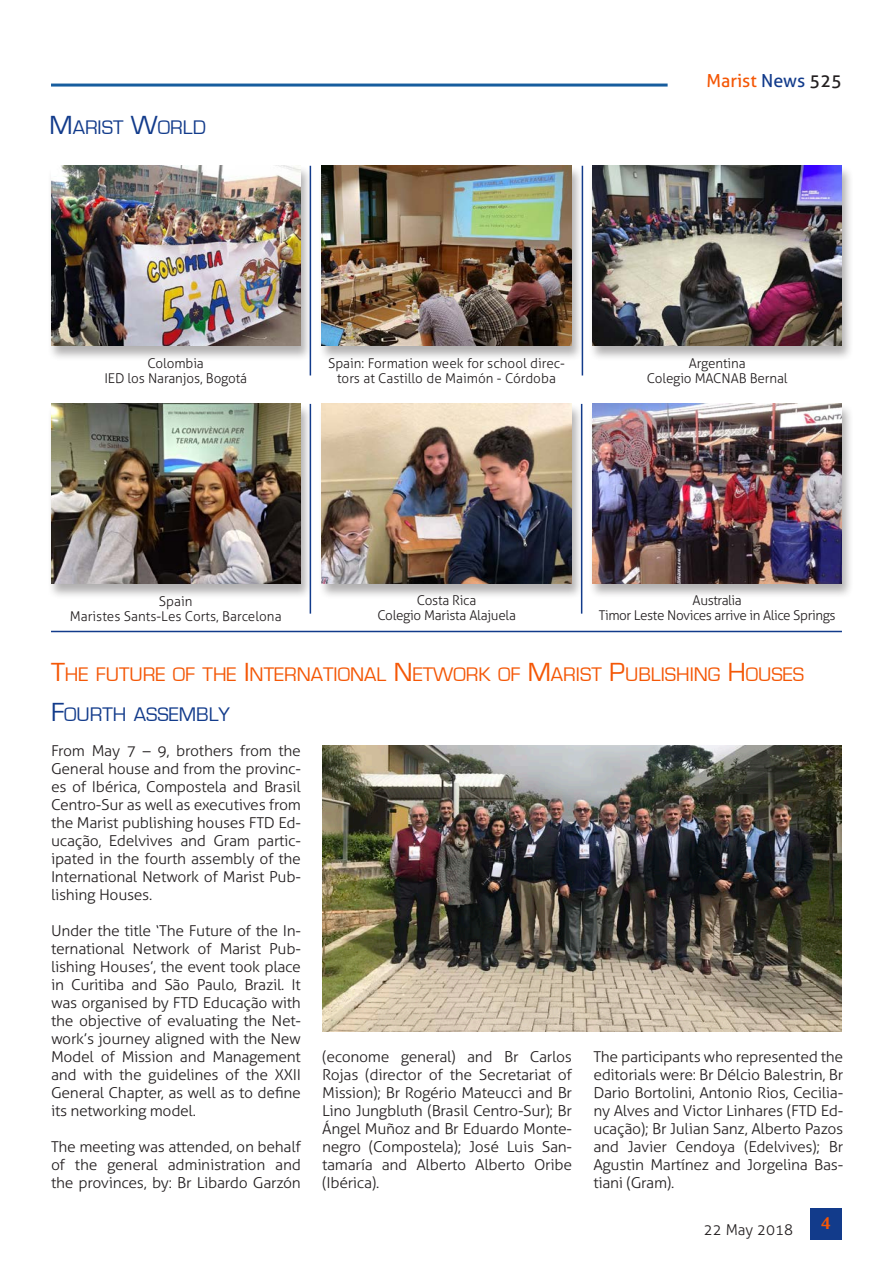
<style>
.page{position:relative;width:893px;height:1263px;background:#fff}
.page>*{position:absolute;margin:0;border:0;box-sizing:border-box;transform-origin:0 0}
.Titolo{font:20.25px "Eurostile";color:#f45706}
.Titolo-2{font:20.25px "Eurostile";color:#123b8b}
.t1{font:18px "Aller";color:#f45706}
.t2{font:700 18px "Novarese IT Cby BT";color:#f45706}
.Testo_sinEspacio{font:300 15px/18px "Aller";letter-spacing:-.02em;color:#231f20;text-align:justify;scale:1.05 1}
.Testo_sinEspacio-2{font:300 15px "Aller";color:#231f20}
.DidacaliaFotos{font:300 13.5px/15px "Aller";letter-spacing:-.01em;color:#231f20;text-align:center}
.DidacaliaFotos-2{font:300 13.5px "Aller";letter-spacing:-.03em;color:#231f20}
.s1{font-size:27px}
.s2{color:#123b8b}
.s3{color:#231f20}
</style>
<div class="page">
<hr style="left:51px;top:84px;width:617px;height:3px;background:#175d9e">
<div style="left:810px;top:1208px;width:32px;height:31px;background:#123b8b"></div>
<div style="left:588px;top:403px;width:266px;height:195px;background:#231f20;opacity:.35"></div>
<img style="left:592px;top:404px;width:250px;height:179px">
<div style="left:318px;top:165px;width:265px;height:196px;background:#231f20;opacity:.35"></div>
<img style="left:322px;top:166px;width:249px;height:180px">
<div style="left:47px;top:165px;width:266px;height:196px;background:#231f20;opacity:.35"></div>
<img style="left:51px;top:166px;width:249px;height:180px">
<div style="left:588px;top:165px;width:266px;height:196px;background:#231f20;opacity:.35"></div>
<img style="left:592px;top:166px;width:250px;height:180px">
<div style="left:318px;top:403px;width:265px;height:197px;background:#231f20;opacity:.35"></div>
<img style="left:322px;top:404px;width:249px;height:180px">
<div style="left:47px;top:403px;width:266px;height:197px;background:#231f20;opacity:.35"></div>
<img style="left:51px;top:404px;width:249px;height:180px">
<hr style="left:310px;top:166px;width:1px;height:209px;background:#123b8b">
<hr style="left:582px;top:166px;width:1px;height:209px;background:#123b8b">
<hr style="left:310px;top:404px;width:1px;height:210px;background:#123b8b">
<hr style="left:581px;top:404px;width:1px;height:210px;background:#123b8b">
<hr style="left:51px;top:631px;width:791px;height:1px;background:#123b8b">
<img style="left:322px;top:745px;width:520px;height:286px">
<p class="Titolo-2" style="left:50px;top:116px;width:158px"><span class="s1">M</span>ARIST <span class="s1">W</span>ORLD</p>
<p class="t1" style="left:706px;top:69px;width:137px">Marist <span class="s2">News</span> <span class="s3">525</span></p>
<p class="DidacaliaFotos" style="left:148px;top:355px;width:58px">Colombia</p>
<p class="DidacaliaFotos" style="left:104px;top:370px;width:144px">IED los Naranjos, Bogotá</p>
<p class="DidacaliaFotos" style="left:328px;top:355px;width:238px">Spain: Formation week for school direc&shy;tors at Castillo de Maimón - Córdoba</p>
<p class="DidacaliaFotos" style="left:689px;top:355px;width:58px">Argentina</p>
<p class="DidacaliaFotos" style="left:647px;top:370px;width:142px">Colegio MACNAB Bernal</p>
<p class="DidacaliaFotos" style="left:159px;top:593px;width:35px">Spain</p>
<p class="DidacaliaFotos" style="left:70px;top:608px;width:213px">Maristes Sants-Les Corts, Barcelona</p>
<p class="DidacaliaFotos" style="left:417px;top:593px;width:61px">Costa Rica</p>
<p class="DidacaliaFotos" style="left:377px;top:608px;width:140px">Colegio Marista Alajuela</p>
<p class="DidacaliaFotos-2" style="left:693px;top:592px;width:51px">Australia</p>
<p class="DidacaliaFotos-2" style="left:599px;top:607px;width:238px">Timor Leste Novices arrive in Alice Springs</p>
<p class="Titolo" style="left:51px;top:664px;width:755px"><span class="s1">T</span>HE FUTURE OF THE <span class="s1">I</span> NTERNATIONAL <span class="s1">N</span> ETWORK OF <span class="s1">M</span>ARIST <span class="s1">P</span>UBLISHING <span class="s1">H</span>OUSES</p>
<p class="Titolo-2" style="left:51px;top:703px;width:180px"><span class="s1">F</span>OURTH ASSEMBLY</p>
<p class="Testo_sinEspacio" style="left:51px;top:742px;width:239px">From May 7 – 9, brothers from the General house and from the provinc&shy;es of Ibérica, Compostela and Brasil Centro-Sur as well as executives from the Marist publishing houses FTD Ed&shy;ucação, Edelvives and Gram partic&shy;ipated in the fourth assembly of the International Network of Marist Pub&shy;lishing Houses.</p>
<p class="Testo_sinEspacio" style="left:51px;top:922px;width:240px">Under the title ‘The Future of the In&shy;ternational Network of Marist Pub&shy;lishing Houses’, the event took place in Curitiba and São Paulo, Brazil. It was organised by FTD Educação with the objective of evaluating the Net&shy;work’s journey aligned with the New Model of Mission and Management and with the guidelines of the XXII General Chapter, as well as to define its networking model.</p>
<p class="Testo_sinEspacio" style="left:51px;top:1138px;width:239px">The meeting was attended, on behalf of the general administration and the provinces, by: Br Libardo Garzón</p>
<p class="Testo_sinEspacio" style="left:322px;top:1048px;width:240px">(econome general) and Br Carlos Rojas (director of the Secretariat of Mission); Br Rogério Mateucci and Br Lino Jungbluth (Brasil Centro-Sur); Br Ángel Muñoz and Br Eduardo Monte&shy;negro (Compostela); José Luis San&shy;tamaría and Alberto Alberto Oribe (Ibérica).</p>
<p class="Testo_sinEspacio" style="left:593px;top:1048px;width:240px">The participants who represented the editorials were: Br Délcio Balestrin, Br Dario Bortolini, Antonio Rios, Cecilia&shy;ny Alves and Victor Linhares (FTD Ed&shy;ucação); Br Julian Sanz, Alberto Pazos and Javier Cendoya (Edelvives); Br Agustin Martínez and Jorgelina Bas&shy;tiani (Gram).</p>
<p class="Testo_sinEspacio-2" style="left:704px;top:1220px;width:91px">22 May 2018</p>
<p class="t2" style="left:821px;top:1212px;width:12px">4</p>
</div>
